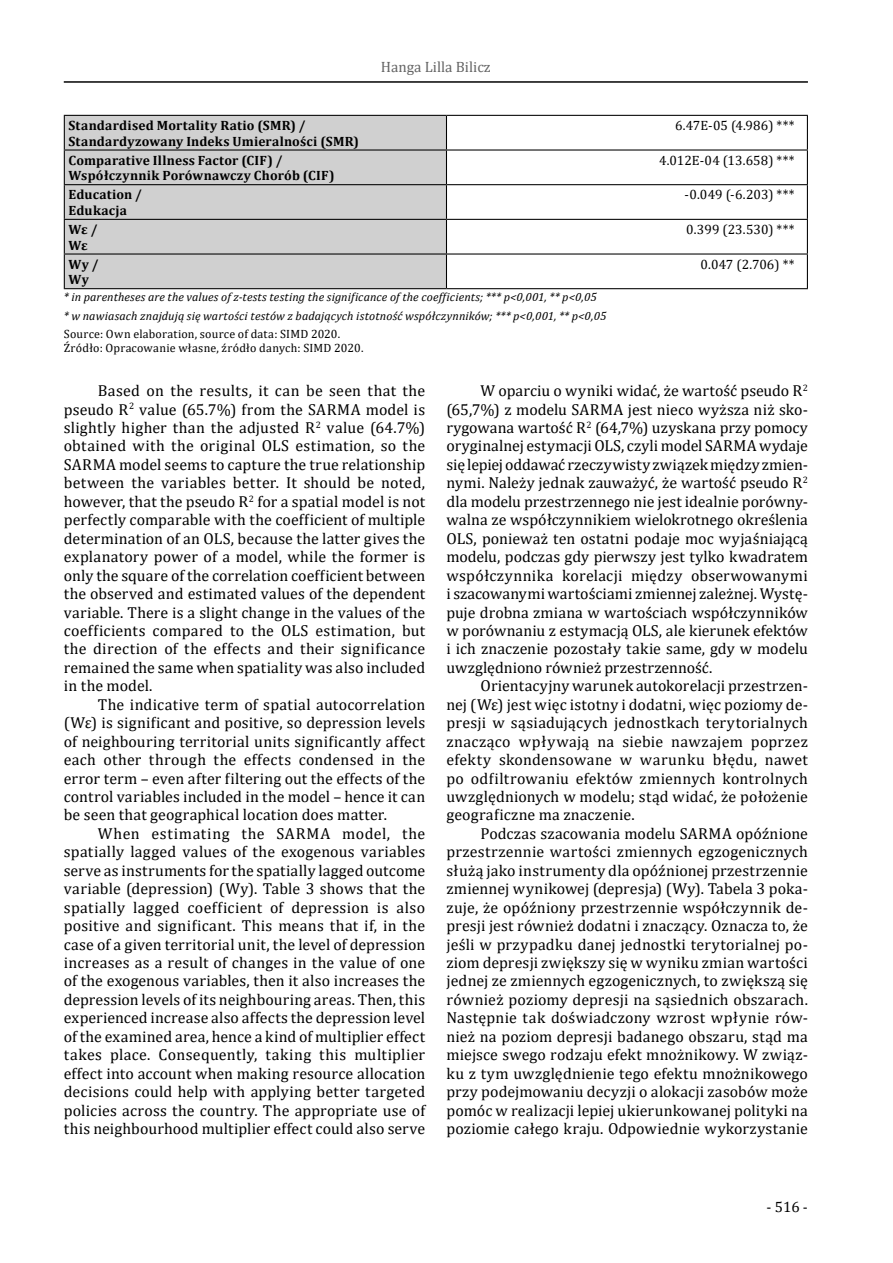
<style>
.page{position:relative;width:893px;height:1263px;background:#fff}
.page>*{position:absolute;margin:0;border:0;box-sizing:border-box;transform-origin:0 0}
.t1{font:15.9px/18.5px "Cambria";letter-spacing:.005em;color:#000;text-align:justify}
.t2{font:15px "Cambria";color:#656565}
.t3{font:15px "Cambria";color:#000}
.t4{font:700 13.5px/15.6px "Cambria";letter-spacing:.02em;color:#000}
.t5{font:13.5px "Cambria";color:#000}
.t6{font:italic 12px/18.1px "Cambria";letter-spacing:.01em;color:#000}
.t7{font:12px/14px "Cambria";letter-spacing:.02em;color:#000}
</style>
<div class="page">
<hr style="left:64px;top:81px;width:744px;height:2px;background:#000">
<div style="left:65px;top:116px;width:381px;height:172px;background:#d0d0d0"></div>
<hr style="left:64px;top:115px;width:382px;height:1px;background:#000">
<hr style="left:446px;top:115px;width:362px;height:1px;background:#000">
<hr style="left:64px;top:149px;width:382px;height:2px;background:#000">
<hr style="left:446px;top:149px;width:362px;height:2px;background:#000">
<hr style="left:64px;top:184px;width:382px;height:1px;background:#000">
<hr style="left:446px;top:184px;width:362px;height:1px;background:#000">
<hr style="left:64px;top:219px;width:382px;height:1px;background:#000">
<hr style="left:446px;top:219px;width:362px;height:1px;background:#000">
<hr style="left:64px;top:253px;width:382px;height:2px;background:#000">
<hr style="left:446px;top:253px;width:362px;height:2px;background:#000">
<hr style="left:807px;top:116px;width:1px;height:33px;background:#000">
<hr style="left:807px;top:151px;width:1px;height:33px;background:#000">
<hr style="left:807px;top:185px;width:1px;height:34px;background:#000">
<hr style="left:807px;top:220px;width:1px;height:33px;background:#000">
<hr style="left:807px;top:255px;width:1px;height:33px;background:#000">
<hr style="left:446px;top:288px;width:362px;height:1px;background:#000">
<hr style="left:64px;top:116px;width:1px;height:33px;background:#000">
<hr style="left:446px;top:116px;width:1px;height:33px;background:#000">
<hr style="left:64px;top:151px;width:1px;height:33px;background:#000">
<hr style="left:446px;top:151px;width:1px;height:33px;background:#000">
<hr style="left:64px;top:185px;width:1px;height:34px;background:#000">
<hr style="left:446px;top:185px;width:1px;height:34px;background:#000">
<hr style="left:64px;top:220px;width:1px;height:33px;background:#000">
<hr style="left:446px;top:220px;width:1px;height:33px;background:#000">
<hr style="left:64px;top:255px;width:1px;height:33px;background:#000">
<hr style="left:446px;top:255px;width:1px;height:33px;background:#000">
<hr style="left:64px;top:288px;width:382px;height:1px;background:#000">
<p class="t2" style="left:381px;top:58px;width:111px">Hanga Lilla Bilicz</p>
<p class="t4" style="left:69px;top:117px;width:292px">Standardised Mortality Ratio (SMR) /<br>Standardyzowany Indeks Umieralności (SMR)</p>
<p class="t5" style="left:675px;top:118px;width:121px">6.47E-05 (4.986) ***</p>
<p class="t4" style="left:69px;top:152px;width:267px">Comparative Illness Factor (CIF) /<br>Współczynnik Porównawczy Chorób (CIF)</p>
<p class="t5" style="left:659px;top:152px;width:137px">4.012E-04 (13.658) ***</p>
<p class="t4" style="left:69px;top:187px;width:75px">Education /<br>Edukacja</p>
<p class="t5" style="left:685px;top:187px;width:112px">-0.049 (-6.203) ***</p>
<p class="t4" style="left:69px;top:221px;width:31px">Wε /<br>Wε</p>
<p class="t5" style="left:686px;top:222px;width:110px">0.399 (23.530) ***</p>
<p class="t4" style="left:69px;top:256px;width:32px">Wy /<br>Wy</p>
<p class="t5" style="left:701px;top:256px;width:95px">0.047 (2.706) **</p>
<p class="t6" style="left:64px;top:288px;width:544px">* in parentheses are the values of z-tests testing the significance of the coefficients; *** p&lt;0,001, ** p&lt;0,05<br>* w nawiasach znajdują się wartości testów z badających istotność współczynników; *** p&lt;0,001, ** p&lt;0,05</p>
<p class="t7" style="left:64px;top:327px;width:301px">Source: Own elaboration, source of data: SIMD 2020.<br>Źródło: Opracowanie własne, źródło danych: SIMD 2020.</p>
<p class="t1" style="left:64px;top:381px;width:363px;text-indent:34px">Based on the results, it can be seen that the pseudo R<sup>2</sup> value (65.7%) from the SARMA model is slightly higher than the adjusted R<sup>2</sup> value (64.7%) obtained with the original OLS estimation, so the SARMA model seems to capture the true relationship between the variables better. It should be noted, however, that the pseudo R<sup>2</sup> for a spatial model is not perfectly comparable with the coefficient of multiple determination of an OLS, because the latter gives the explanatory power of a model, while the former is only the square of the correlation coefficient between the observed and estimated values of the dependent variable. There is a slight change in the values of the coefficients compared to the OLS estimation, but the direction of the effects and their significance remained the same when spatiality was also included in the model.</p>
<p class="t1" style="left:64px;top:695px;width:363px;text-indent:34px">The indicative term of spatial autocorrelation (Wε) is significant and positive, so depression levels of neighbouring territorial units significantly affect each other through the effects condensed in the error term – even after filtering out the effects of the control variables included in the model – hence it can be seen that geographical location does matter.</p>
<p class="t1" style="left:64px;top:824px;width:363px;text-indent:34px">When estimating the SARMA model, the spatially lagged values of the exogenous variables serve as instruments for the spatially lagged outcome variable (depression) (Wy). Table 3 shows that the spatially lagged coefficient of depression is also positive and significant. This means that if, in the case of a given territorial unit, the level of depression increases as a result of changes in the value of one of the exogenous variables, then it also increases the depression levels of its neighbouring areas. Then, this experienced increase also affects the depression level of the examined area, hence a kind of multiplier effect takes place. Consequently, taking this multiplier effect into account when making resource allocation decisions could help with applying better targeted policies across the country. The appropriate use of this neighbourhood multiplier effect could also serve</p>
<p class="t1" style="left:446px;top:381px;width:363px;text-indent:34px">W oparciu o wyniki widać, że wartość pseudo R<sup>2 </sup>(65,7%) z modelu SARMA jest nieco wyższa niż sko&shy;rygowana wartość R<sup>2</sup> (64,7%) uzyskana przy pomocy oryginalnej estymacji OLS, czyli model SARMA wydaje się lepiej oddawać rzeczywisty związek między zmien&shy;nymi. Należy jednak zauważyć, że wartość pseudo R<sup>2 </sup>dla modelu przestrzennego nie jest idealnie porówny&shy;walna ze współczynnikiem wielokrotnego określenia OLS, ponieważ ten ostatni podaje moc wyjaśniającą modelu, podczas gdy pierwszy jest tylko kwadratem współczynnika korelacji między obserwowanymi i szacowanymi wartościami zmiennej zależnej. Wystę&shy;puje drobna zmiana w wartościach współczynników w porównaniu z estymacją OLS, ale kierunek efektów i ich znaczenie pozostały takie same, gdy w modelu uwzględniono również przestrzenność.</p>
<p class="t1" style="left:446px;top:677px;width:363px;text-indent:34px">Orientacyjny warunek autokorelacji przestrzen&shy;nej (Wε) jest więc istotny i dodatni, więc poziomy de&shy;presji w sąsiadujących jednostkach terytorialnych znacząco wpływają na siebie nawzajem poprzez efekty skondensowane w warunku błędu, nawet po odfiltrowaniu efektów zmiennych kontrolnych uwzględnionych w modelu; stąd widać, że położenie geograficzne ma znaczenie.</p>
<p class="t1" style="left:446px;top:824px;width:363px;text-indent:34px">Podczas szacowania modelu SARMA opóźnione przestrzennie wartości zmiennych egzogenicznych służą jako instrumenty dla opóźnionej przestrzennie zmiennej wynikowej (depresja) (Wy). Tabela 3 poka&shy;zuje, że opóźniony przestrzennie współczynnik de&shy;presji jest również dodatni i znaczący. Oznacza to, że jeśli w przypadku danej jednostki terytorialnej po&shy;ziom depresji zwiększy się w wyniku zmian wartości jednej ze zmiennych egzogenicznych, to zwiększą się również poziomy depresji na sąsiednich obszarach.<br>Następnie tak doświadczony wzrost wpłynie rów&shy;nież na poziom depresji badanego obszaru, stąd ma miejsce swego rodzaju efekt mnożnikowy. W związ&shy;ku z tym uwzględnienie tego efektu mnożnikowego przy podejmowaniu decyzji o alokacji zasobów może pomóc w realizacji lepiej ukierunkowanej polityki na poziomie całego kraju. Odpowiednie wykorzystanie</p>
<p class="t3" style="left:766px;top:1198px;width:43px">- 516 -</p>
</div>
